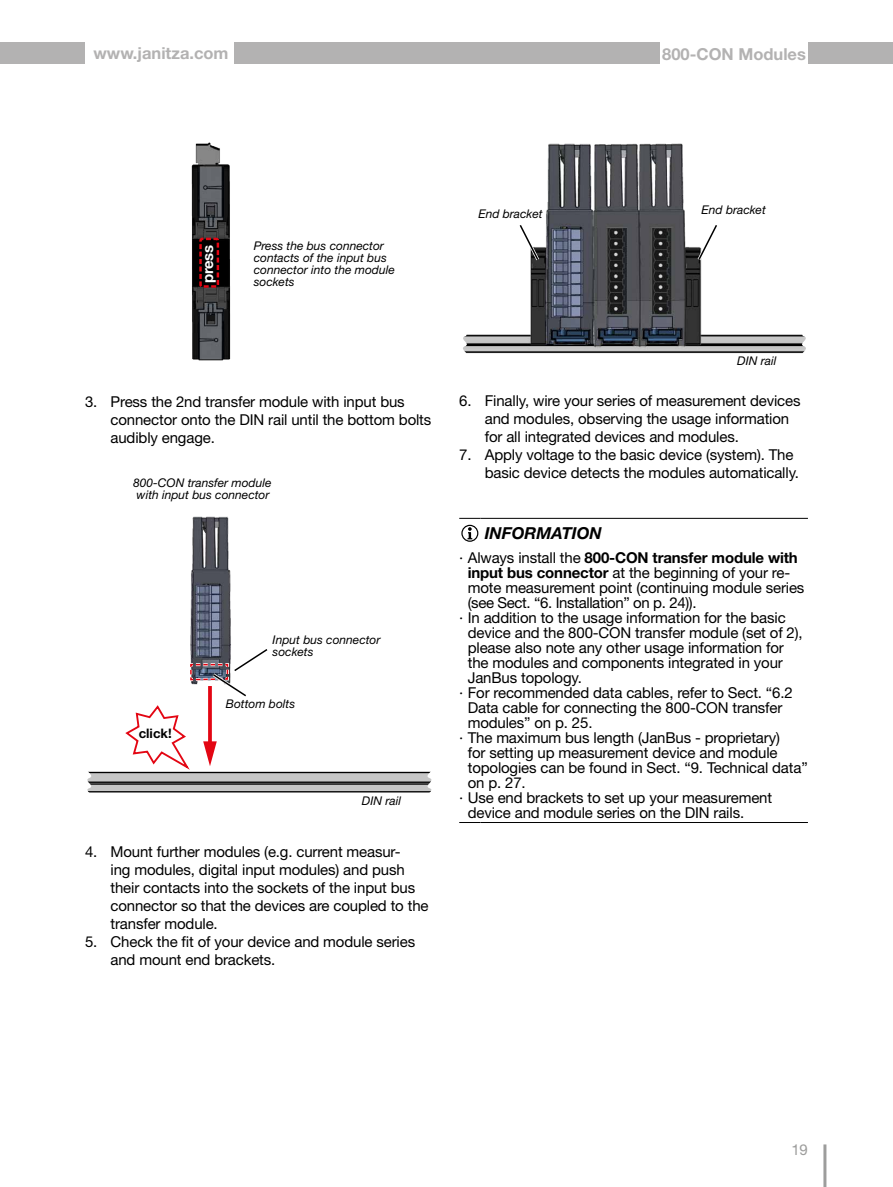
<style>
.page{position:relative;width:893px;height:1187px;background:#fff}
.page>*{position:absolute;margin:0;border:0;box-sizing:border-box;transform-origin:0 0}
.t1{font:700 16.5px "Helvetica Neue LT Pro";color:#b3b2b2}
.t2{font:italic 700 16.5px "Helvetica Neue LT Pro";color:#000}
.t3{font:15px/18px "Helvetica Neue LT Pro";letter-spacing:-.01em;color:#000}
.t4{font:700 15px "Helvetica Neue LT Pro";letter-spacing:-.01em;color:#000}
.t5{font:700 15px "Helvetica Neue LT Pro";letter-spacing:-.01em;color:#fff}
.t6{font:15px "Helvetica Neue LT Pro";color:#9d9d9c}
.t7{font:700 13.2px "Helvetica Neue LT Pro";color:#000}
.t8{font:italic 12px/12px "Helvetica Neue LT Pro";color:#000}
.s1{font-weight:400}
.s2{font-weight:700}
</style>
<div class="page">
<div style="left:234px;top:43px;width:425px;height:21px;background:#b3b2b2"></div>
<div style="left:808px;top:43px;width:85px;height:21px;background:#b3b2b2"></div>
<div style="left:0;top:43px;width:85px;height:21px;background:#b3b2b2"></div>
<hr style="left:823px;top:1144px;width:3px;height:42px;background:#9d9d9c">
<img style="left:191px;top:142px;width:40px;height:219px">
<div style="left:199px;top:238px;width:20px;height:50px;border:2px dashed #e30613;border-radius:2px"></div>
<div style="left:86px;top:772px;width:347px;height:19px;background:#c6c6c6"></div>
<div style="left:85px;top:771px;width:349px;height:21px;border:1px solid #000"></div>
<div style="left:85px;top:781px;width:349px;height:3px;border:1px solid #000"></div>
<img style="left:190px;top:516px;width:41px;height:129px">
<svg style="left:124px;top:645px;width:147px;height:127px"></svg>
<svg style="left:422px;top:771px;width:12px;height:22px"></svg>
<svg style="left:85px;top:771px;width:11px;height:22px"></svg>
<img style="left:472px;top:143px;width:325px;height:211px">
<svg style="left:797px;top:334px;width:9px;height:20px"></svg>
<svg style="left:463px;top:334px;width:9px;height:20px"></svg>
<svg style="left:695px;top:221px;width:25px;height:42px"></svg>
<svg style="left:516px;top:221px;width:26px;height:42px"></svg>
<hr style="left:480px;top:518px;width:328px;height:1px;background:#000">
<svg style="left:459px;top:822px;width:21px;height:1px"></svg>
<hr style="left:480px;top:822px;width:328px;height:1px;background:#000">
<svg style="left:459px;top:518px;width:21px;height:23px"></svg>
<p class="t1" style="left:94px;top:42px;width:137px">www.janitza.com</p>
<p class="t1" style="left:662px;top:43px;width:145px">800-CON Modules</p>
<p class="t5" style="left:199px;top:283px;width:40px;rotate:-90deg">press</p>
<p class="t8" style="left:254px;top:239px;width:143px">Press the bus connector contacts of the input bus connector into the module</p>
<p class="t8" style="left:254px;top:275px;width:42px">sockets</p>
<p class="t3" style="left:111px;top:392px;width:322px;text-indent:-26px">3. Press the 2nd transfer module with input bus connector onto the DIN rail until the bottom bolts audibly engage.</p>
<p class="t8" style="left:133px;top:476px;width:140px">800-CON transfer module with input bus connector</p>
<p class="t8" style="left:273px;top:633px;width:109px">Input bus connector sockets</p>
<p class="t7" style="left:139px;top:724px;width:35px">click!</p>
<p class="t8" style="left:226px;top:697px;width:71px">Bottom bolts</p>
<p class="t8" style="left:362px;top:794px;width:41px">DIN rail</p>
<p class="t3" style="left:111px;top:842px;width:320px;text-indent:-26px">4. Mount further modules (e.g. current measur-<br>ing modules, digital input modules) and push their contacts into the sockets of the input bus connector so that the devices are coupled to the transfer module.</p>
<p class="t3" style="left:111px;top:932px;width:306px;text-indent:-26px">5. Check the fit of your device and module series and mount end brackets.</p>
<p class="t8" style="left:478px;top:207px;width:66px">End bracket</p>
<p class="t8" style="left:702px;top:203px;width:66px">End bracket</p>
<p class="t8" style="left:737px;top:354px;width:41px">DIN rail</p>
<p class="t3" style="left:485px;top:391px;width:317px;text-indent:-26px">6. Finally, wire your series of measurement devices and modules, observing the usage information for all integrated devices and modules.</p>
<p class="t3" style="left:485px;top:445px;width:316px;text-indent:-26px">7. Apply voltage to the basic device (system). The basic device detects the modules automatically.</p>
<p class="t2" style="left:485px;top:523px;width:119px">INFORMATION</p>
<p class="t4" style="left:459px;top:548px;width:340px"><span class="s1">· Always install the</span> 800-CON transfer module with</p>
<p class="t3" style="left:468px;top:563px;width:324px"><span class="s2">input bus connector</span> at the beginning of your re-</p>
<p class="t3" style="left:468px;top:578px;width:338px">mote measurement point (continuing module series</p>
<p class="t3" style="left:468px;top:593px;width:230px">(see Sect. “6. Installation” on p. 24)).</p>
<p class="t3" style="left:459px;top:608px;width:328px">· In addition to the usage information for the basic</p>
<p class="t3" style="left:468px;top:623px;width:336px">device and the 800-CON transfer module (set of 2),</p>
<p class="t3" style="left:468px;top:638px;width:318px">please also note any other usage information for</p>
<p class="t3" style="left:468px;top:653px;width:317px">the modules and components integrated in your</p>
<p class="t3" style="left:468px;top:668px;width:116px">JanBus topology.</p>
<p class="t3" style="left:459px;top:683px;width:335px">· For recommended data cables, refer to Sect. “6.2</p>
<p class="t3" style="left:468px;top:698px;width:316px">Data cable for connecting the 800-CON transfer</p>
<p class="t3" style="left:468px;top:713px;width:126px">modules” on p. 25.</p>
<p class="t3" style="left:459px;top:728px;width:322px">· The maximum bus length (JanBus - proprietary)</p>
<p class="t3" style="left:468px;top:743px;width:311px">for setting up measurement device and module</p>
<p class="t3" style="left:468px;top:758px;width:341px">topologies can be found in Sect. “9. Technical data”</p>
<p class="t3" style="left:468px;top:773px;width:60px">on p. 27.</p>
<p class="t3" style="left:459px;top:788px;width:314px">· Use end brackets to set up your measurement</p>
<p class="t3" style="left:468px;top:803px;width:278px">device and module series on the DIN rails.</p>
<p class="t6" style="left:791px;top:1140px;width:18px">19</p>
</div>
